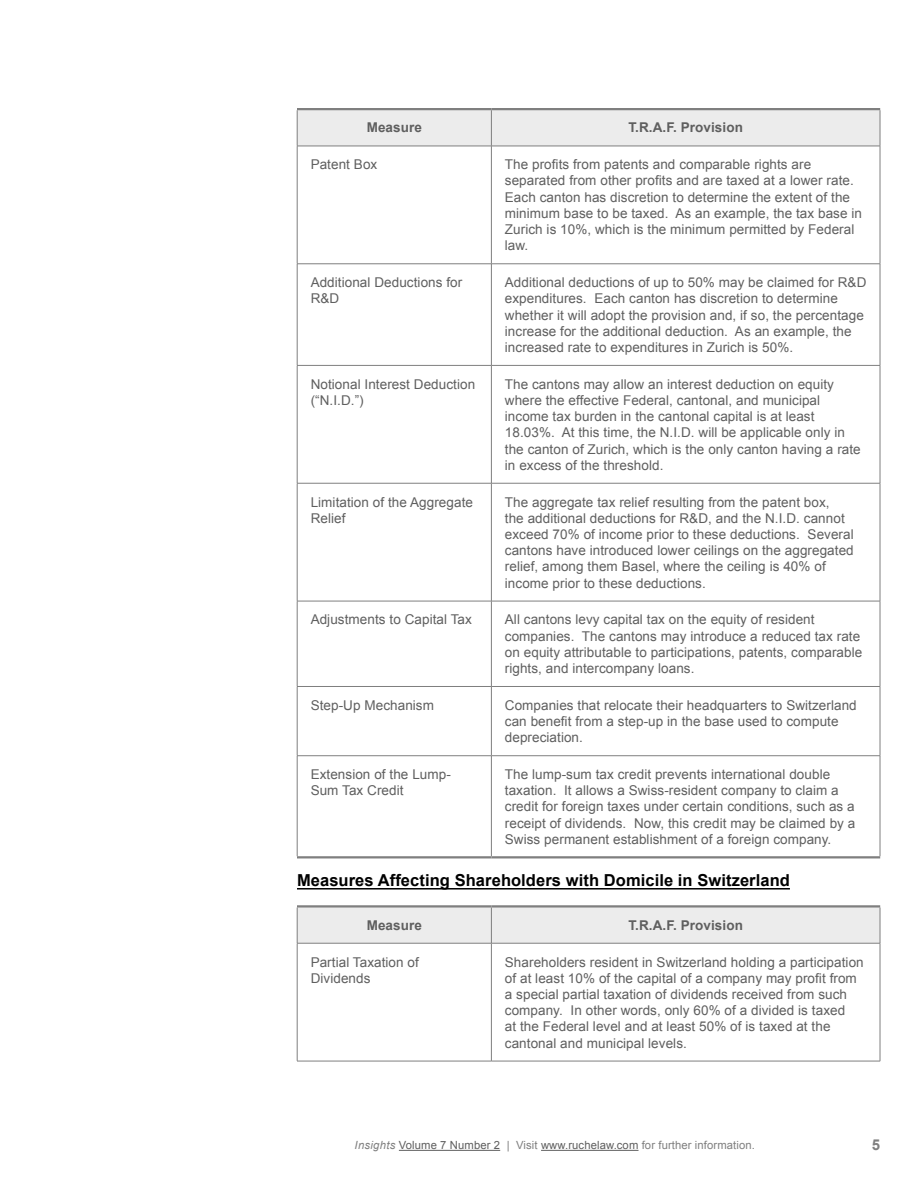
<style>
.page{position:relative;width:918px;height:1188px;background:#fff}
.page>*{position:absolute;margin:0;border:0;box-sizing:border-box;transform-origin:0 0}
.t1{font:700 16.5px "Arial";letter-spacing:.005em;color:#000}
.t2{font:700 15px "Arial";color:#7f7f7f}
.t3{font:13.5px/16.2px "Arial";letter-spacing:.005em;color:#5f5f5f}
.t4{font:700 13.5px "Arial";letter-spacing:.005em;color:#5f5f5f}
.t5{font:11.25px "Arial";letter-spacing:.01em;color:#5f5f5f}
.s1{font-style:italic;color:#7f7f7f}
.s2{color:#7f7f7f}
</style>
<div class="page">
<hr style="left:399px;top:1150px;width:101px;height:1px;background:#5f5f5f">
<hr style="left:541px;top:1150px;width:98px;height:1px;background:#5f5f5f">
<hr style="left:297px;top:888px;width:493px;height:2px;background:#000">
<div style="left:298px;top:110px;width:582px;height:36px;background:#ececec"></div>
<svg style="left:298px;top:147px;width:582px;height:709px"></svg>
<hr style="left:297px;top:146px;width:1px;height:118px;background:#7f7f7f">
<hr style="left:491px;top:146px;width:1px;height:118px;background:#7f7f7f">
<hr style="left:880px;top:146px;width:1px;height:118px;background:#7f7f7f">
<hr style="left:297px;top:264px;width:194px;height:1px;background:#7f7f7f">
<hr style="left:297px;top:264px;width:1px;height:101px;background:#7f7f7f">
<hr style="left:491px;top:264px;width:389px;height:1px;background:#7f7f7f">
<hr style="left:491px;top:264px;width:1px;height:101px;background:#7f7f7f">
<hr style="left:880px;top:264px;width:1px;height:101px;background:#7f7f7f">
<hr style="left:297px;top:365px;width:194px;height:1px;background:#7f7f7f">
<hr style="left:297px;top:366px;width:1px;height:117px;background:#7f7f7f">
<hr style="left:491px;top:365px;width:389px;height:1px;background:#7f7f7f">
<hr style="left:491px;top:366px;width:1px;height:117px;background:#7f7f7f">
<hr style="left:880px;top:366px;width:1px;height:117px;background:#7f7f7f">
<hr style="left:297px;top:483px;width:194px;height:1px;background:#7f7f7f">
<hr style="left:297px;top:483px;width:1px;height:118px;background:#7f7f7f">
<hr style="left:491px;top:483px;width:389px;height:1px;background:#7f7f7f">
<hr style="left:491px;top:483px;width:1px;height:118px;background:#7f7f7f">
<hr style="left:880px;top:483px;width:1px;height:118px;background:#7f7f7f">
<hr style="left:297px;top:601px;width:194px;height:1px;background:#7f7f7f">
<hr style="left:297px;top:601px;width:1px;height:85px;background:#7f7f7f">
<hr style="left:491px;top:601px;width:389px;height:1px;background:#7f7f7f">
<hr style="left:491px;top:601px;width:1px;height:85px;background:#7f7f7f">
<hr style="left:880px;top:601px;width:1px;height:85px;background:#7f7f7f">
<hr style="left:297px;top:686px;width:194px;height:1px;background:#7f7f7f">
<hr style="left:297px;top:687px;width:1px;height:69px;background:#7f7f7f">
<hr style="left:491px;top:686px;width:389px;height:1px;background:#7f7f7f">
<hr style="left:491px;top:687px;width:1px;height:69px;background:#7f7f7f">
<hr style="left:880px;top:687px;width:1px;height:69px;background:#7f7f7f">
<hr style="left:491px;top:110px;width:1px;height:36px;background:#7f7f7f">
<hr style="left:297px;top:108px;width:194px;height:2px;background:#7f7f7f">
<hr style="left:491px;top:108px;width:389px;height:2px;background:#7f7f7f">
<hr style="left:297px;top:110px;width:1px;height:36px;background:#7f7f7f">
<hr style="left:880px;top:110px;width:1px;height:36px;background:#7f7f7f">
<hr style="left:297px;top:146px;width:194px;height:1px;background:#7f7f7f">
<hr style="left:491px;top:146px;width:389px;height:1px;background:#7f7f7f">
<hr style="left:297px;top:755px;width:194px;height:1px;background:#7f7f7f">
<hr style="left:297px;top:756px;width:1px;height:100px;background:#7f7f7f">
<hr style="left:491px;top:755px;width:389px;height:1px;background:#7f7f7f">
<hr style="left:491px;top:756px;width:1px;height:100px;background:#7f7f7f">
<hr style="left:880px;top:756px;width:1px;height:100px;background:#7f7f7f">
<hr style="left:297px;top:856px;width:194px;height:2px;background:#7f7f7f">
<hr style="left:491px;top:856px;width:389px;height:2px;background:#7f7f7f">
<div style="left:298px;top:908px;width:582px;height:35px;background:#ececec"></div>
<svg style="left:298px;top:944px;width:582px;height:117px"></svg>
<hr style="left:297px;top:943px;width:1px;height:118px;background:#7f7f7f">
<hr style="left:491px;top:943px;width:1px;height:118px;background:#7f7f7f">
<hr style="left:880px;top:943px;width:1px;height:118px;background:#7f7f7f">
<hr style="left:297px;top:1061px;width:194px;height:1px;background:#7f7f7f">
<hr style="left:491px;top:1061px;width:389px;height:1px;background:#7f7f7f">
<hr style="left:491px;top:908px;width:1px;height:35px;background:#7f7f7f">
<hr style="left:297px;top:905px;width:194px;height:3px;background:#7f7f7f">
<hr style="left:491px;top:905px;width:389px;height:3px;background:#7f7f7f">
<hr style="left:297px;top:908px;width:1px;height:35px;background:#7f7f7f">
<hr style="left:880px;top:908px;width:1px;height:35px;background:#7f7f7f">
<hr style="left:297px;top:943px;width:194px;height:1px;background:#7f7f7f">
<hr style="left:491px;top:943px;width:389px;height:1px;background:#7f7f7f">
<p class="t4" style="left:367px;top:119px;width:57px">Measure</p>
<p class="t4" style="left:628px;top:119px;width:116px">T.R.A.F. Provision</p>
<p class="t3" style="left:311px;top:157px;width:68px">Patent Box</p>
<p class="t3" style="left:505px;top:157px;width:359px">The profits from patents and comparable rights are separated from other profits and are taxed at a lower rate.<br>Each canton has discretion to determine the extent of the minimum base to be taxed. As an example, the tax base in Zurich is 10%, which is the minimum permitted by Federal law.</p>
<p class="t3" style="left:311px;top:274px;width:153px">Additional Deductions for<br>R&amp;D</p>
<p class="t3" style="left:505px;top:274px;width:363px">Additional deductions of up to 50% may be claimed for R&amp;D expenditures. Each canton has discretion to determine whether it will adopt the provision and, if so, the percentage increase for the additional deduction. As an example, the increased rate to expenditures in Zurich is 50%.</p>
<p class="t3" style="left:311px;top:376px;width:166px">Notional Interest Deduction (“N.I.D.”)</p>
<p class="t3" style="left:505px;top:376px;width:357px">The cantons may allow an interest deduction on equity where the effective Federal, cantonal, and municipal income tax burden in the cantonal capital is at least 18.03%. At this time, the N.I.D. will be applicable only in the canton of Zurich, which is the only canton having a rate in excess of the threshold.</p>
<p class="t3" style="left:311px;top:494px;width:164px">Limitation of the Aggregate<br>Relief</p>
<p class="t3" style="left:505px;top:494px;width:350px">The aggregate tax relief resulting from the patent box,<br>the additional deductions for R&amp;D, and the N.I.D. cannot exceed 70% of income prior to these deductions. Several cantons have introduced lower ceilings on the aggregated relief, among them Basel, where the ceiling is 40% of income prior to these deductions.</p>
<p class="t3" style="left:311px;top:612px;width:163px">Adjustments to Capital Tax</p>
<p class="t3" style="left:505px;top:612px;width:359px">All cantons levy capital tax on the equity of resident companies. The cantons may introduce a reduced tax rate on equity attributable to participations, patents, comparable rights, and intercompany loans.</p>
<p class="t3" style="left:311px;top:697px;width:125px">Step-Up Mechanism</p>
<p class="t3" style="left:505px;top:697px;width:353px">Companies that relocate their headquarters to Switzerland can benefit from a step-up in the base used to compute depreciation.</p>
<p class="t3" style="left:311px;top:766px;width:142px">Extension of the Lump-<br>Sum Tax Credit</p>
<p class="t3" style="left:505px;top:766px;width:352px">The lump-sum tax credit prevents international double taxation. It allows a Swiss-resident company to claim a credit for foreign taxes under certain conditions, such as a receipt of dividends. Now, this credit may be claimed by a Swiss permanent establishment of a foreign company.</p>
<p class="t1" style="left:297px;top:869px;width:494px">Measures Affecting Shareholders with Domicile in Switzerland</p>
<p class="t4" style="left:367px;top:916px;width:57px">Measure</p>
<p class="t4" style="left:628px;top:916px;width:116px">T.R.A.F. Provision</p>
<p class="t3" style="left:311px;top:954px;width:110px">Partial Taxation of<br>Dividends</p>
<p class="t3" style="left:505px;top:954px;width:360px">Shareholders resident in Switzerland holding a participation of at least 10% of the capital of a company may profit from a special partial taxation of dividends received from such company. In other words, only 60% of a divided is taxed<br>at the Federal level and at least 50% of is taxed at the cantonal and municipal levels.</p>
<p class="t5" style="left:355px;top:1138px;width:402px"><span class="s1">Insights</span> Volume 7 Number 2 <span class="s2">| Visit</span> www.ruchelaw.com <span class="s2">for further information.</span></p>
<p class="t2" style="left:872px;top:1135px;width:10px">5</p>
</div>
